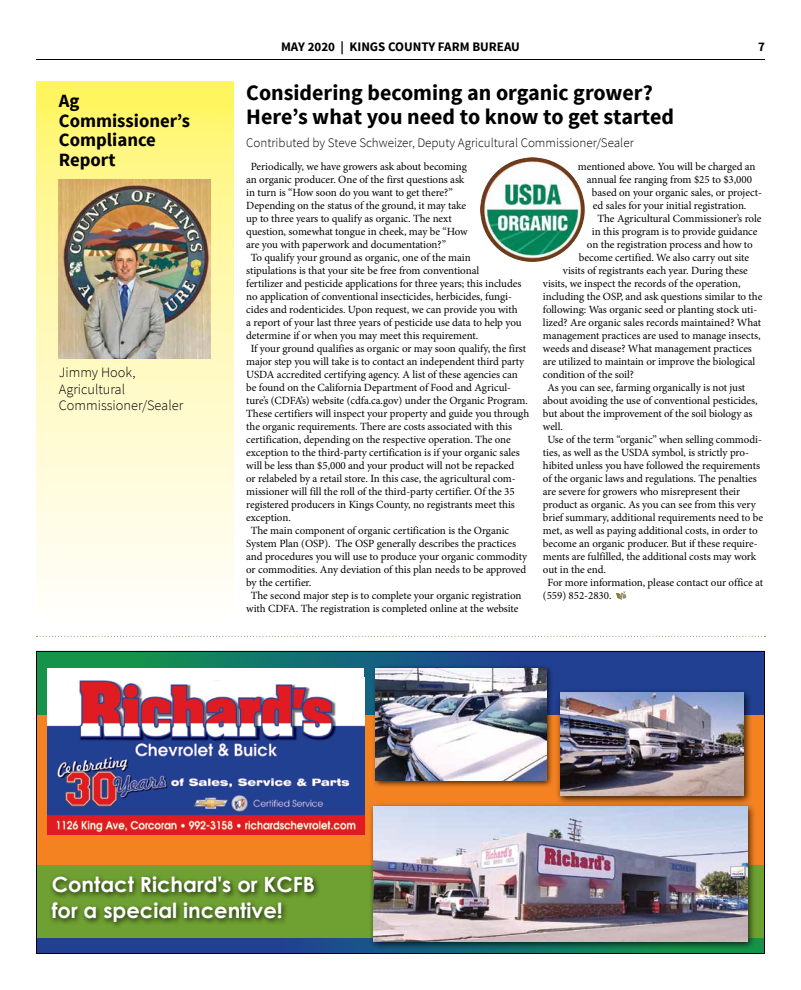
<style>
.page{position:relative;width:801px;height:990px;background:#fff}
.page>*{position:absolute;margin:0;border:0;box-sizing:border-box;transform-origin:0 0}
.t1{font:700 22px/24px "Source Sans Pro";color:#000}
.t2{font:700 21px/26px "Century Gothic";color:#fff}
.t3{font:700 18.7px/19.8px "Source Sans Pro";color:#000}
.t4{font:300 14.3px/16.5px "Source Sans Pro";color:#000}
.t5{font:300 13px "Source Sans Pro";color:#000}
.t6{font:700 13px "Source Sans Pro";color:#000}
.t7{font:11px "Minion Pro";letter-spacing:-.005em;color:#000}
</style>
<div class="page">
<hr style="left:36px;top:59px;width:729px;height:1px;background:#000">
<svg style="left:36px;top:81px;width:197px;height:504px;background:#fef9b8"></svg>
<img style="left:59px;top:180px;width:152px;height:178px">
<svg style="left:616px;top:591px;width:10px;height:9px"></svg>
<svg style="left:36px;top:636px;width:729px;height:1px"></svg>
<div style="left:36px;top:714px;width:729px;height:151px;background:#f58220"></div>
<svg style="left:38px;top:938px;width:725px;height:14px;background:#1e488c"></svg>
<div style="left:36px;top:865px;width:729px;height:73px;background:#6fa032"></div>
<svg style="left:38px;top:653px;width:725px;height:61px;background:#1c5a7f"></svg>
<div style="left:372px;top:665px;width:182px;height:123px;background:#000;opacity:.75"></div>
<img style="left:376px;top:668px;width:170px;height:113px">
<div style="left:369px;top:802px;width:387px;height:149px;background:#000;opacity:.75"></div>
<img style="left:374px;top:807px;width:373px;height:135px">
<div style="left:48px;top:668px;width:316px;height:167px;background:#fff"></div>
<img style="left:48px;top:680px;width:316px;height:155px">
<div style="left:49px;top:873px;width:272px;height:56px;background:#000;opacity:.75"></div>
<div style="left:556px;top:688px;width:196px;height:117px;background:#000;opacity:.75"></div>
<img style="left:560px;top:692px;width:183px;height:104px">
<img style="left:480px;top:157px;width:105px;height:105px;border-radius:52px">
<h3 class="t3" style="left:59px;top:91px;width:133px">Ag<br>Commissioner’s<br>Compliance<br>Report</h3>
<h3 class="t4" style="left:59px;top:365px;width:126px">Jimmy Hook,<br>Agricultural<br>Commissioner/Sealer</h3>
<p class="t6" style="left:281px;top:38px;width:240px">MAY 2020 | KINGS COUNTY FARM BUREAU</p>
<p class="t6" style="left:758px;top:38px;width:8px">7</p>
<h1 class="t1" style="left:246px;top:81px;width:429px">Considering becoming an organic grower?<br>Here’s what you need to know to get started</h1>
<p class="t5" style="left:246px;top:135px;width:389px">Contributed by Steve Schweizer, Deputy Agricultural Commissioner/Sealer</p>
<p class="t7" style="left:251px;top:159px;width:218px">Periodically, we have growers ask about becoming</p>
<p class="t7" style="left:246px;top:172px;width:220px">an organic producer. One of the first questions ask</p>
<p class="t7" style="left:246px;top:185px;width:208px">in turn is “How soon do you want to get there?”</p>
<p class="t7" style="left:246px;top:198px;width:222px">Depending on the status of the ground, it may take</p>
<p class="t7" style="left:246px;top:211px;width:207px">up to three years to qualify as organic. The next</p>
<p class="t7" style="left:246px;top:224px;width:223px">question, somewhat tongue in cheek, may be “How</p>
<p class="t7" style="left:246px;top:237px;width:202px">are you with paperwork and documentation?”</p>
<p class="t7" style="left:251px;top:250px;width:221px">To qualify your ground as organic, one of the main</p>
<p class="t7" style="left:246px;top:263px;width:235px">stipulations is that your site be free from conventional</p>
<p class="t7" style="left:246px;top:276px;width:277px">fertilizer and pesticide applications for three years; this includes</p>
<p class="t7" style="left:246px;top:289px;width:267px">no application of conventional insecticides, herbicides, fungi-</p>
<p class="t7" style="left:246px;top:302px;width:273px">cides and rodenticides. Upon request, we can provide you with</p>
<p class="t7" style="left:246px;top:316px;width:277px">a report of your last three years of pesticide use data to help you</p>
<p class="t7" style="left:246px;top:329px;width:234px">determine if or when you may meet this requirement.</p>
<p class="t7" style="left:251px;top:342px;width:277px">If your ground qualifies as organic or may soon qualify, the first</p>
<p class="t7" style="left:246px;top:355px;width:280px">major step you will take is to contact an independent third party</p>
<p class="t7" style="left:246px;top:368px;width:273px">USDA accredited certifying agency. A list of these agencies can</p>
<p class="t7" style="left:246px;top:381px;width:266px">be found on the California Department of Food and Agricul-</p>
<p class="t7" style="left:246px;top:394px;width:283px">ture’s (CDFA’s) website (cdfa.ca.gov) under the Organic Program.</p>
<p class="t7" style="left:246px;top:407px;width:284px">These certifiers will inspect your property and guide you through</p>
<p class="t7" style="left:246px;top:420px;width:267px">the organic requirements. There are costs associated with this</p>
<p class="t7" style="left:246px;top:433px;width:266px">certification, depending on the respective operation. The one</p>
<p class="t7" style="left:246px;top:446px;width:275px">exception to the third-party certification is if your organic sales</p>
<p class="t7" style="left:246px;top:459px;width:269px">will be less than $5,000 and your product will not be repacked</p>
<p class="t7" style="left:246px;top:472px;width:271px">or relabeled by a retail store. In this case, the agricultural com-</p>
<p class="t7" style="left:246px;top:485px;width:270px">missioner will fill the roll of the third-party certifier. Of the 35</p>
<p class="t7" style="left:246px;top:498px;width:270px">registered producers in Kings County, no registrants meet this</p>
<p class="t7" style="left:246px;top:511px;width:46px">exception.</p>
<p class="t7" style="left:251px;top:524px;width:260px">The main component of organic certification is the Organic</p>
<p class="t7" style="left:246px;top:537px;width:271px">System Plan (OSP). The OSP generally describes the practices</p>
<p class="t7" style="left:246px;top:550px;width:282px">and procedures you will use to produce your organic commodity</p>
<p class="t7" style="left:246px;top:563px;width:282px">or commodities. Any deviation of this plan needs to be approved</p>
<p class="t7" style="left:246px;top:576px;width:67px">by the certifier.</p>
<p class="t7" style="left:251px;top:589px;width:272px">The second major step is to complete your organic registration</p>
<p class="t7" style="left:246px;top:602px;width:274px">with CDFA. The registration is completed online at the website</p>
<p class="t7" style="left:578px;top:160px;width:179px">mentioned above. You will be charged an</p>
<p class="t7" style="left:587px;top:173px;width:167px">annual fee ranging from $25 to $3,000</p>
<p class="t7" style="left:592px;top:186px;width:171px">based on your organic sales, or project-</p>
<p class="t7" style="left:593px;top:199px;width:155px">ed sales for your initial registration.</p>
<p class="t7" style="left:597px;top:212px;width:166px">The Agricultural Commissioner’s role</p>
<p class="t7" style="left:592px;top:225px;width:167px">in this program is to provide guidance</p>
<p class="t7" style="left:587px;top:238px;width:167px">on the registration process and how to</p>
<p class="t7" style="left:579px;top:251px;width:172px">become certified. We also carry out site</p>
<p class="t7" style="left:563px;top:264px;width:186px">visits of registrants each year. During these</p>
<p class="t7" style="left:543px;top:277px;width:199px">visits, we inspect the records of the operation,</p>
<p class="t7" style="left:543px;top:290px;width:221px">including the OSP, and ask questions similar to the</p>
<p class="t7" style="left:543px;top:303px;width:216px">following: Was organic seed or planting stock uti-</p>
<p class="t7" style="left:543px;top:316px;width:220px">lized? Are organic sales records maintained? What</p>
<p class="t7" style="left:543px;top:329px;width:219px">management practices are used to manage insects,</p>
<p class="t7" style="left:543px;top:342px;width:211px">weeds and disease? What management practices</p>
<p class="t7" style="left:543px;top:355px;width:214px">are utilized to maintain or improve the biological</p>
<p class="t7" style="left:543px;top:368px;width:93px">condition of the soil?</p>
<p class="t7" style="left:547px;top:381px;width:199px">As you can see, farming organically is not just</p>
<p class="t7" style="left:543px;top:394px;width:216px">about avoiding the use of conventional pesticides,</p>
<p class="t7" style="left:543px;top:407px;width:211px">but about the improvement of the soil biology as</p>
<p class="t7" style="left:543px;top:420px;width:21px">well.</p>
<p class="t7" style="left:547px;top:433px;width:216px">Use of the term “organic” when selling commodi-</p>
<p class="t7" style="left:543px;top:446px;width:208px">ties, as well as the USDA symbol, is strictly pro-</p>
<p class="t7" style="left:543px;top:459px;width:219px">hibited unless you have followed the requirements</p>
<p class="t7" style="left:543px;top:472px;width:215px">of the organic laws and regulations. The penalties</p>
<p class="t7" style="left:543px;top:485px;width:199px">are severe for growers who misrepresent their</p>
<p class="t7" style="left:543px;top:498px;width:214px">product as organic. As you can see from this very</p>
<p class="t7" style="left:543px;top:511px;width:222px">brief summary, additional requirements need to be</p>
<p class="t7" style="left:543px;top:524px;width:216px">met, as well as paying additional costs, in order to</p>
<p class="t7" style="left:543px;top:537px;width:216px">become an organic producer. But if these require-</p>
<p class="t7" style="left:543px;top:550px;width:215px">ments are fulfilled, the additional costs may work</p>
<p class="t7" style="left:543px;top:563px;width:65px">out in the end.</p>
<p class="t7" style="left:547px;top:576px;width:217px">For more information, please contact our office at</p>
<p class="t7" style="left:543px;top:589px;width:70px">(559) 852-2830.</p>
<h2 class="t2" style="left:52px;top:871px;width:265px">Contact Richard's or KCFB for a special incentive!</h2>
</div>
